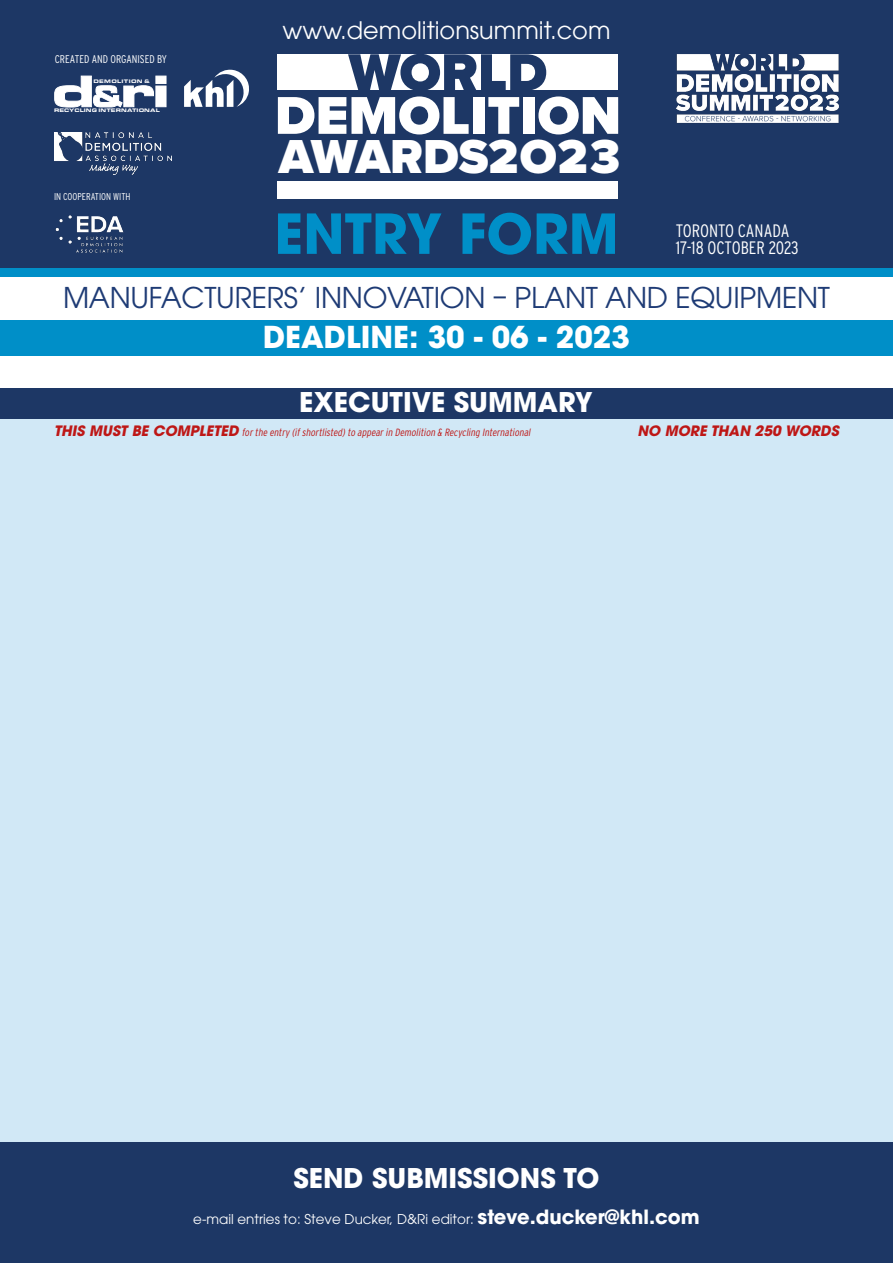
<style>
.page{position:relative;width:893px;height:1263px;background:#fff}
.page>*{position:absolute;margin:0;border:0;box-sizing:border-box;transform-origin:0 0}
.t1{font:900 55.05px "Proxima Nova";color:#fff}
.t2{font:700 54.6px "ITC Avant Garde Pro";color:#008fc8}
.t3{font:900 54.3px "Proxima Nova";color:#1d3765}
.t4{font:900 49.5px "Proxima Nova";color:#fff}
.t5{font:700 30px "ITC Avant Garde Pro";color:#fff}
.t6{font:28.5px "ITC Avant Garde Pro";letter-spacing:-.01em;color:#1e3b75}
.t7{font:700 27px "ITC Avant Garde Pro";color:#fff}
.t8{font:24px "ITC Avant Garde Pro";color:#fff}
.t9{font:300 18px "Interstate Condensed";color:#fff}
.t10{font:italic 700 14.25px "ITC Avant Garde Pro";color:#be1716}
.t11{font:13.5px "ITC Avant Garde Pro";color:#fff}
.t12{font:300 condensed 11.25px "Interstate";color:#fff}
.t13{font:italic 300 10.5px "Interstate Condensed";color:#be1716}
.t14{font:300 condensed 9.9px "Interstate";color:#fff}
.t15{font:900 5.25px "Eurostile Ext";letter-spacing:.01em;color:#fff}
.t16{font:900 5.25px "Eurostile Ext";letter-spacing:.055em;color:#fff}
.s1{font-family:"ITC Avant Garde Pro";font-weight:700;font-size:14.25px}
.s2{font-weight:700;font-size:19.5px}
</style>
<div class="page">
<div style="left:0;top:320px;width:893px;height:36px;background:#008fc8"></div>
<div style="left:0;top:1142px;width:893px;height:121px;background:#1d3765"></div>
<div style="left:0;top:0;width:893px;height:270px;background:#1d3765"></div>
<div style="left:0;top:268px;width:893px;height:8px;background:#008fc8"></div>
<svg style="left:54px;top:75px;width:113px;height:33px"></svg>
<svg style="left:184px;top:69px;width:65px;height:38px"></svg>
<img style="left:54px;top:132px;width:117px;height:42px">
<img style="left:55px;top:215px;width:69px;height:38px">
<img style="left:676px;top:54px;width:163px;height:69px">
<div style="left:278px;top:55px;width:340px;height:35px;background:#fff"></div>
<div style="left:278px;top:181px;width:340px;height:18px;background:#fff"></div>
<div style="left:0;top:412px;width:893px;height:730px;background:#d1e8f6"></div>
<div style="left:0;top:389px;width:893px;height:30px;background:#1d3765"></div>
<p class="t12" style="left:55px;top:52px;width:114px">CREATED AND ORGANISED BY</p>
<p class="t16" style="left:93px;top:78px;width:58px">DEMOLITION &amp;</p>
<p class="t15" style="left:54px;top:106px;width:107px">RECYCLING INTERNATIONAL</p>
<p class="t14" style="left:54px;top:191px;width:78px">IN COOPERATION WITH</p>
<h3 class="t8" style="left:282px;top:16px;width:330px">www.demolitionsummit.com</h3>
<h3 class="t3" style="left:349px;top:32px;width:200px">WORLD</h3>
<h1 class="t1" style="left:275px;top:74px;width:348px">DEMOLITION</h1>
<h3 class="t4" style="left:279px;top:119px;width:343px">AWARDS2O23</h3>
<h2 class="t2" style="left:274px;top:197px;width:346px">ENTRY FORM</h2>
<h3 class="t9" style="left:676px;top:220px;width:115px">TORONTO CANADA</h3>
<h3 class="t9" style="left:676px;top:238px;width:124px">17-18 OCTOBER 2023</h3>
<h3 class="t6" style="left:63px;top:280px;width:768px">MANUFACTURERS’ INNOVATION – PLANT AND EQUIPMENT</h3>
<h3 class="t5" style="left:263px;top:317px;width:368px">DEADLINE: 30 - 06 - 2023</h3>
<h3 class="t7" style="left:299px;top:384px;width:295px">EXECUTIVE SUMMARY</h3>
<p class="t13" style="left:54px;top:427px;width:480px"><span class="s1">THIS MUST BE COMPLETED</span> forthe entry (ifshortlisted)to appearin Demolition &amp; Recycling International</p>
<h3 class="t10" style="left:637px;top:421px;width:206px">NO MORE THAN 250 WORDS</h3>
<h3 class="t7" style="left:293px;top:1160px;width:308px">SEND SUBMISSIONS TO</h3>
<p class="t11" style="left:193px;top:1211px;width:508px">e-mail entries to: Steve Ducker, D&amp;Ri editor: <span class="s2">steve.ducker@khl.com</span></p>
</div>
